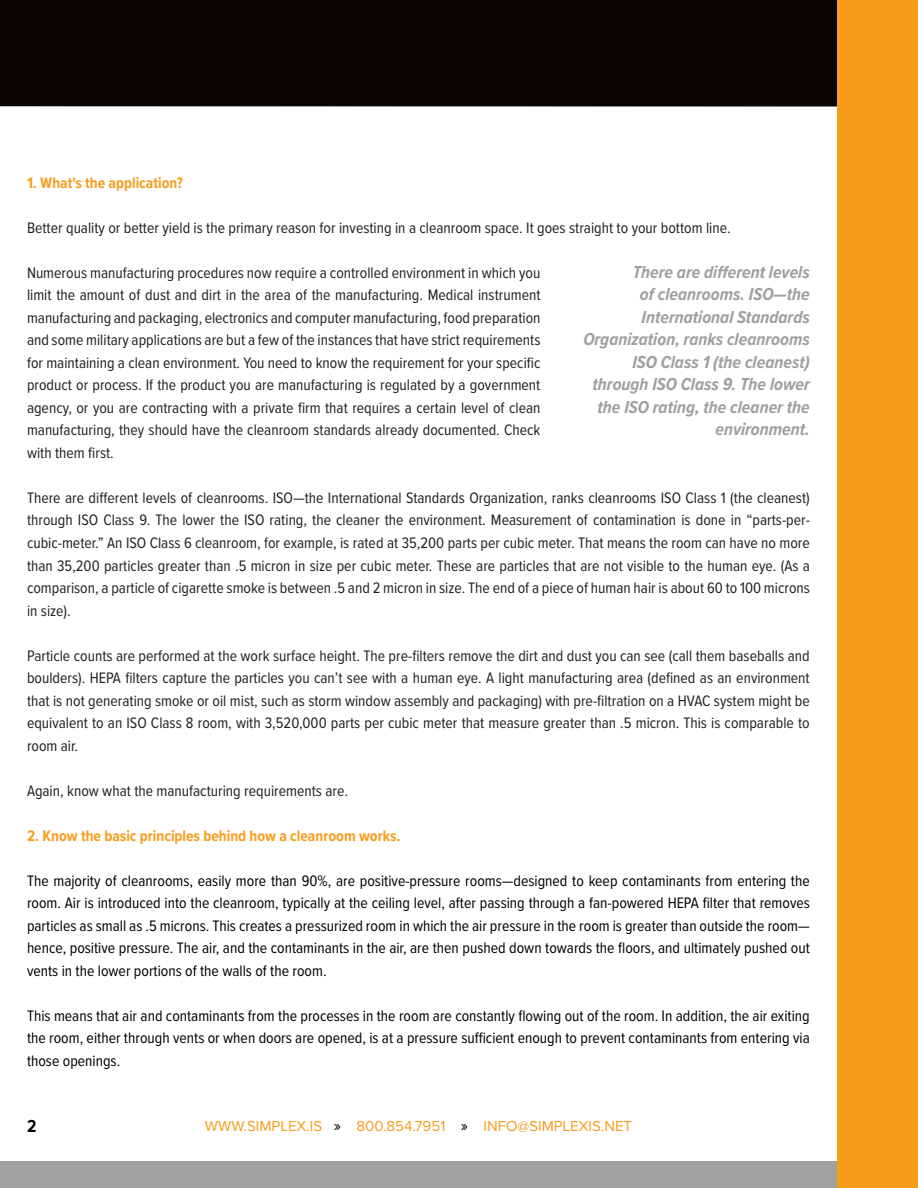
<style>
.page{position:relative;width:918px;height:1188px;background:#fff}
.page>*{position:absolute;margin:0;border:0;box-sizing:border-box;transform-origin:0 0}
.t1{font:italic 700 18px/22.5px "Proxima Nova Cond";color:#a39f9e;text-align:right}
.t2{font:700 18px "Proxima Nova Cond";color:#000}
.t3{font:15.75px/22.5px "Proxima Nova Cond";color:#231f20;text-align:justify}
.t4{font:15.75px/22.5px "Proxima Nova Cond";color:#000;text-align:justify}
.t5{font:700 15.75px "Proxima Nova Cond";color:#f89c1c}
.t6{font:15px "Proxima Nova";color:#f89c1c}
.s1{font-size:16.5px;color:#000}
</style>
<div class="page">
<div style="left:0;top:0;width:837px;height:107px;background:#0a0604"></div>
<div style="left:0;top:1161px;width:918px;height:27px;background:#a0a1a2"></div>
<div style="left:837px;top:0;width:81px;height:1188px;background:#f89c1c"></div>
<p class="t5" style="left:27px;top:171px;width:157px">1. What's the application?</p>
<p class="t3" style="left:27px;top:216px;width:705px">Better quality or better yield is the primary reason for investing in a cleanroom space. It goes straight to your bottom line.</p>
<p class="t3" style="left:27px;top:261px;width:515px">Numerous manufacturing procedures now require a controlled environment in which you limit the amount of dust and dirt in the area of the manufacturing. Medical instrument manufacturing and packaging, electronics and computer manufacturing, food preparation and some military applications are but a few of the instances that have strict requirements for maintaining a clean environment. You need to know the requirement for your specific product or process. If the product you are manufacturing is regulated by a government agency, or you are contracting with a private firm that requires a certain level of clean manufacturing, they should have the cleanroom standards already documented. Check with them first.</p>
<p class="t3" style="left:27px;top:486px;width:784px">There are different levels of cleanrooms. ISO—the International Standards Organization, ranks cleanrooms ISO Class 1 (the cleanest) through ISO Class 9. The lower the ISO rating, the cleaner the environment. Measurement of contamination is done in “parts-per&shy;cubic-meter.” An ISO Class 6 cleanroom, for example, is rated at 35,200 parts per cubic meter. That means the room can have no more than 35,200 particles greater than .5 micron in size per cubic meter. These are particles that are not visible to the human eye. (As a comparison, a particle of cigarette smoke is between .5 and 2 micron in size. The end of a piece of human hair is about 60 to 100 microns in size).</p>
<p class="t3" style="left:27px;top:643px;width:784px">Particle counts are performed at the work surface height. The pre-filters remove the dirt and dust you can see (call them baseballs and boulders). HEPA filters capture the particles you can’t see with a human eye. A light manufacturing area (defined as an environment that is not generating smoke or oil mist, such as storm window assembly and packaging) with pre-filtration on a HVAC system might be equivalent to an ISO Class 8 room, with 3,520,000 parts per cubic meter that measure greater than .5 micron. This is comparable to room air.</p>
<p class="t3" style="left:27px;top:778px;width:322px">Again, know what the manufacturing requirements are.</p>
<p class="t5" style="left:27px;top:824px;width:375px">2. Know the basic principles behind how a cleanroom works.</p>
<p class="t4" style="left:27px;top:868px;width:784px">The majority of cleanrooms, easily more than 90%, are positive-pressure rooms—designed to keep contaminants from entering the room. Air is introduced into the cleanroom, typically at the ceiling level, after passing through a fan-powered HEPA filter that removes particles as small as .5 microns. This creates a pressurized room in which the air pressure in the room is greater than outside the room— hence, positive pressure. The air, and the contaminants in the air, are then pushed down towards the floors, and ultimately pushed out vents in the lower portions of the walls of the room.</p>
<p class="t4" style="left:27px;top:1003px;width:784px">This means that air and contaminants from the processes in the room are constantly flowing out of the room. In addition, the air exiting the room, either through vents or when doors are opened, is at a pressure sufficient enough to prevent contaminants from entering via those openings.</p>
<p class="t1" style="left:583px;top:260px;width:228px">There are different levels<br>of cleanrooms. ISO—the<br>International Standards<br>Organization, ranks cleanrooms<br>ISO Class 1 (the cleanest) through ISO Class 9. The lower the ISO rating, the cleaner the environment.</p>
<p class="t2" style="left:27px;top:1113px;width:11px">2</p>
<p class="t6" style="left:205px;top:1117px;width:429px">WWW.SIMPLEX.IS <span class="s1">»</span> 800.854.7951 <span class="s1">»</span> INFO@SIMPLEXIS.NET</p>
</div>
